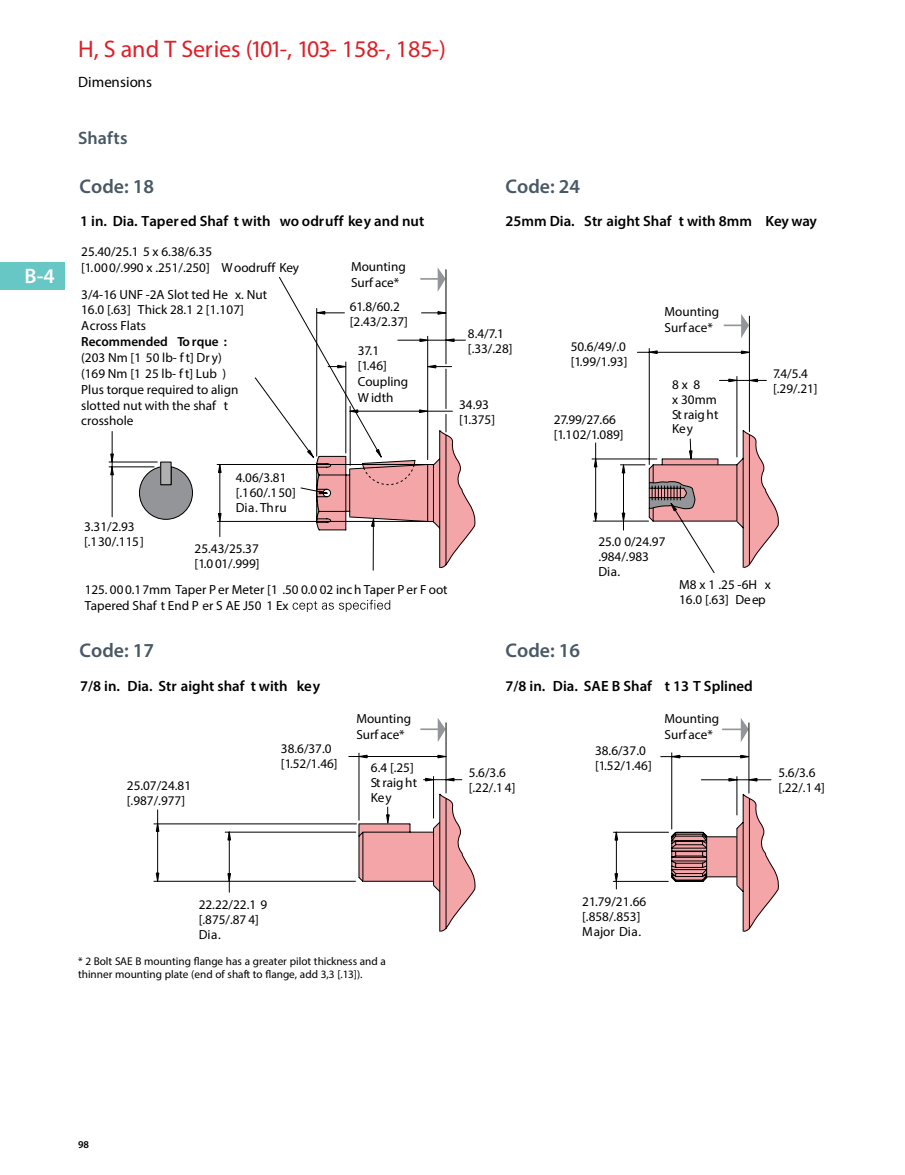
<style>
.page{position:relative;width:905px;height:1175px;background:#fff}
.page>*{position:absolute;margin:0;border:0;box-sizing:border-box;transform-origin:0 0}
.t1{font:24px "Myriad Pro";color:#e01e26}
.t2{font:600 21px "Myriad Pro";color:#fff}
.t3{font:600 19.8px "Myriad Pro";color:#485865}
.t4{font:600 18px "Myriad Pro";letter-spacing:.01em;color:#485865}
.t5{font:15px "Myriad Pro";letter-spacing:.01em;color:#000}
.t6{font:600 14.85px "Myriad Pro";color:#000}
.t7{font:13.2px/14.9px "Myriad Pro";color:#000}
.t8{font:600 13.2px "Myriad Pro";color:#000}
.t9{font:11.25px/12.8px "Myriad Pro";color:#000}
.t10{font:600 10.5px "Myriad Pro";color:#000}
</style>
<div class="page">
<div style="left:0;top:262px;width:64px;height:27px;background:#66c7c4"></div>
<svg style="left:421px;top:718px;width:20px;height:12px"></svg>
<svg style="left:432px;top:722px;width:317px;height:30px"></svg>
<hr style="left:722px;top:728px;width:20px;height:2px;background:#939598">
<svg style="left:348px;top:752px;width:424px;height:180px"></svg>
<svg style="left:671px;top:754px;width:9px;height:5px"></svg>
<svg style="left:739px;top:754px;width:10px;height:5px"></svg>
<svg style="left:748px;top:777px;width:9px;height:5px"></svg>
<svg style="left:728px;top:777px;width:9px;height:5px"></svg>
<svg style="left:612px;top:794px;width:167px;height:137px"></svg>
<svg style="left:591px;top:315px;width:159px;height:259px"></svg>
<hr style="left:724px;top:324px;width:20px;height:2px;background:#939598">
<svg style="left:593px;top:350px;width:186px;height:217px"></svg>
<hr style="left:217px;top:464px;width:209px;height:1px;background:#000">
<hr style="left:217px;top:521px;width:210px;height:1px;background:#000">
<hr style="left:219px;top:465px;width:1px;height:71px;background:#000">
<svg style="left:217px;top:512px;width:5px;height:10px"></svg>
<svg style="left:218px;top:465px;width:4px;height:8px"></svg>
<svg style="left:139px;top:462px;width:54px;height:58px"></svg>
<div style="left:161px;top:462px;width:10px;height:23px;background:#b0b0b0"></div>
<div style="left:160px;top:461px;width:11px;height:24px;border:1px solid #000"></div>
<hr style="left:109px;top:466px;width:45px;height:1px;background:#000">
<hr style="left:112px;top:431px;width:1px;height:86px;background:#000">
<svg style="left:110px;top:453px;width:4px;height:23px"></svg>
<hr style="left:109px;top:461px;width:48px;height:1px;background:#000">
<svg style="left:254px;top:267px;width:222px;height:304px"></svg>
<svg style="left:153px;top:794px;width:323px;height:137px"></svg>
<svg style="left:292px;top:600px;width:98px;height:12px"></svg>
<h2 class="t2" style="left:25px;top:268px;width:31px">B-4</h2>
<h1 class="t1" style="left:78px;top:40px;width:369px">H, S and T Series (101-, 103- 158-, 185-)</h1>
<p class="t5" style="left:78px;top:76px;width:75px">Dimensions</p>
<h3 class="t4" style="left:78px;top:131px;width:51px">Shafts</h3>
<h3 class="t3" style="left:79px;top:178px;width:76px">Code: 18</h3>
<h3 class="t3" style="left:505px;top:178px;width:76px">Code: 24</h3>
<p class="t6" style="left:80px;top:215px;width:345px">1 in. Dia. Taper ed Shaf t with wo odruff key and nut</p>
<p class="t6" style="left:505px;top:215px;width:313px">25mm Dia. Str aight Shaf t with 8mm Key way</p>
<p class="t7" style="left:81px;top:245px;width:219px;line-height:15.9px">25.40/25.1 5 x 6.38/6.35<br>[1.000/.990 x .251/.250] W oodruff Key</p>
<p class="t7" style="left:81px;top:287px;width:187px;line-height:15.9px">3/4-16 UNF -2A Slot ted He x. Nut<br>16.0 [.63] Thick 28.1 2 [1.107]<br>Across Flats</p>
<p class="t8" style="left:81px;top:336px;width:147px">Recommended To rque :</p>
<p class="t7" style="left:81px;top:351px;width:159px;line-height:15.9px">(203 Nm [1 50 lb- f t] Dr y) (169 Nm [1 25 lb- f t] Lub )<br>Plus torque required to align slotted nut with the shaf t crosshole</p>
<p class="t7" style="left:351px;top:259px;width:56px;line-height:15.9px">Mounting<br>Surf ace*</p>
<p class="t7" style="left:350px;top:300px;width:60px">61.8/60.2 [2.43/2.37]</p>
<p class="t7" style="left:357px;top:343px;width:52px;line-height:15.9px">37.1 [1.46]<br>Coupling<br>W idth</p>
<p class="t7" style="left:468px;top:327px;width:46px">8.4/7.1 [.33/.28]</p>
<p class="t7" style="left:459px;top:398px;width:37px">34.93 [1.375]</p>
<p class="t7" style="left:84px;top:520px;width:61px">3.31/2.93 [.130/.115]</p>
<p class="t7" style="left:236px;top:471px;width:62px">4.06/3.81 [.160/.150]<br>Dia. Thru</p>
<p class="t7" style="left:195px;top:542px;width:66px">25.43/25.37 [1.0 01/.999]</p>
<p class="t7" style="left:85px;top:582px;width:364px;line-height:15.9px">125. 000.17mm Taper P er Meter [1 .50 0.0 02 inc h Taper P er F oot<br>Tapered Shaf t End P er S AE J50 1 Ex</p>
<p class="t7" style="left:570px;top:340px;width:58px">50.6/49/.0 [1.99/1.93]</p>
<p class="t7" style="left:553px;top:413px;width:71px">27.99/27.66 [1.102/1.089]</p>
<p class="t7" style="left:664px;top:305px;width:56px;line-height:15.9px">Mounting<br>Surf ace*</p>
<p class="t7" style="left:672px;top:378px;width:48px">8 x 8<br>x 30mm<br>St raight<br>Key</p>
<p class="t7" style="left:598px;top:535px;width:69px">25.0 0/24.97 .984/.983<br>Dia.</p>
<p class="t7" style="left:773px;top:367px;width:46px">7.4/5.4 [.29/.21]</p>
<p class="t7" style="left:679px;top:578px;width:93px">M8 x 1 .25 -6H x<br>16.0 [.63] De ep</p>
<h3 class="t3" style="left:79px;top:642px;width:76px">Code: 17</h3>
<h3 class="t3" style="left:505px;top:642px;width:76px">Code: 16</h3>
<p class="t6" style="left:80px;top:680px;width:241px">7/8 in. Dia. Str aight shaf t with key</p>
<p class="t7" style="left:127px;top:779px;width:66px">25.07/24.81 [.987/.977]</p>
<p class="t7" style="left:281px;top:742px;width:58px">38.6/37.0 [1.52/1.46]</p>
<p class="t6" style="left:505px;top:680px;width:249px">7/8 in. Dia. SAE B Shaf t 13 T Splined</p>
<p class="t7" style="left:356px;top:711px;width:56px;line-height:15.9px">Mounting<br>Surf ace*</p>
<p class="t7" style="left:664px;top:711px;width:56px;line-height:15.9px">Mounting<br>Surf ace*</p>
<p class="t7" style="left:371px;top:761px;width:48px">6.4 [.25]<br>St raight<br>Key</p>
<p class="t7" style="left:469px;top:766px;width:48px">5.6/3.6 [.22/.1 4]</p>
<p class="t7" style="left:595px;top:744px;width:58px">38.6/37.0 [1.52/1.46]</p>
<p class="t7" style="left:778px;top:766px;width:48px">5.6/3.6 [.22/.1 4]</p>
<p class="t7" style="left:199px;top:898px;width:70px">22.22/22.1 9 [.875/.87 4]<br>Dia.</p>
<p class="t9" style="left:78px;top:956px;width:309px">* 2 Bolt SAE B mounting flange has a greater pilot thickness and a thinner mounting plate (end of shaft to flange, add 3,3 [.13]).</p>
<p class="t7" style="left:582px;top:895px;width:65px">21.79/21.66 [.858/.853]<br>Major Dia.</p>
<p class="t10" style="left:78px;top:1140px;width:13px">98</p>
</div>
